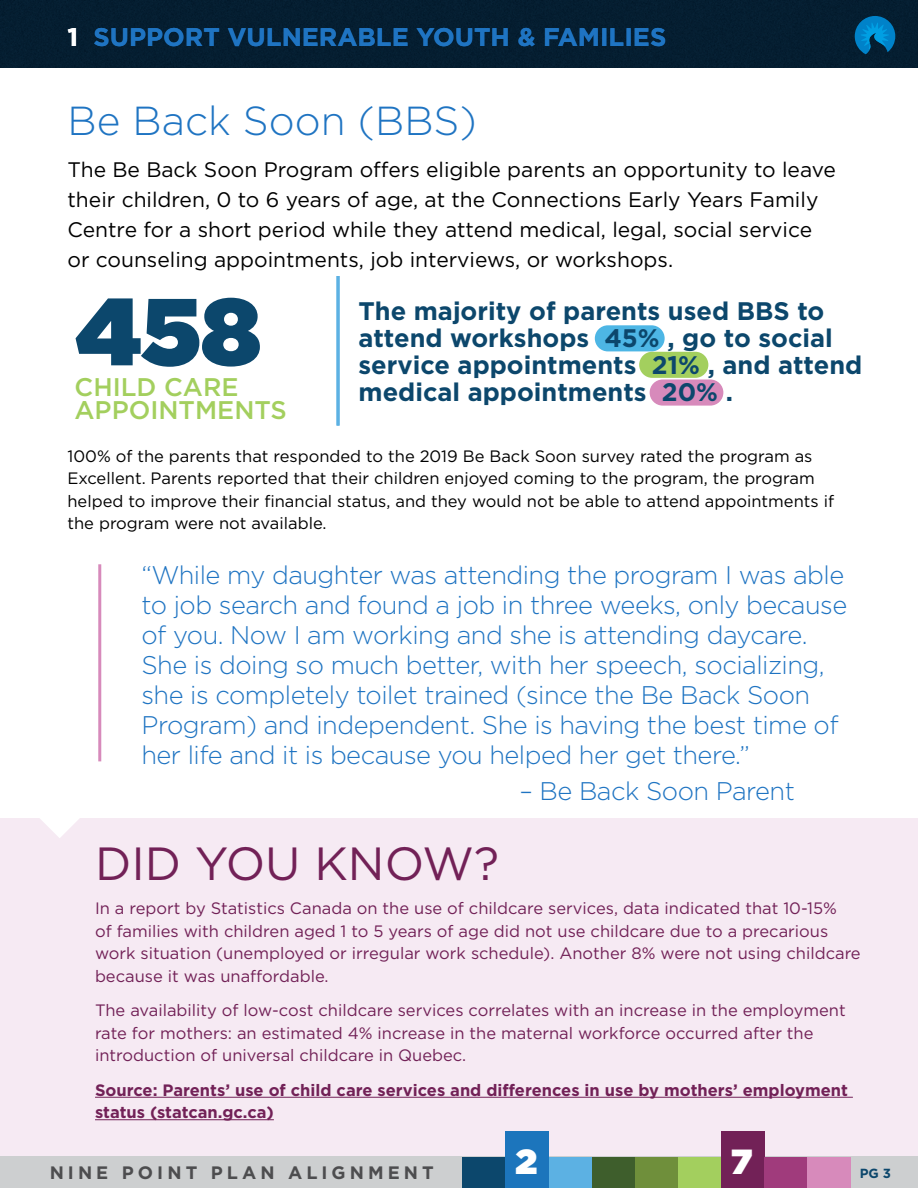
<style>
.page{position:relative;width:918px;height:1188px;background:#fff}
.page>*{position:absolute;margin:0;border:0;box-sizing:border-box;transform-origin:0 0}
.t1{font:900 94.95px "Gotham";color:#0c476c}
.t2{font:46.5px "Gotham";color:#722157}
.t3{font:300 40.5px "Gotham";color:#1f74c2}
.t4{font:900 34.95px "Gotham";color:#fff}
.t5{font:300 25.5px/30px "Gotham";letter-spacing:-.02em;color:#1f74c2}
.t6{font:700 25.5px "Gotham";color:#1f74c2}
.t7{font:500 25.5px/22.5px "Gotham";color:#a3cf5e}
.t8{font:700 25.35px/27.2px "Gotham";color:#0c476c}
.t9{font:21px/30px "Gotham";color:#000}
.t10{font:700 18px "Gotham";letter-spacing:.225em;color:#4d4d4f}
.t11{font:16.5px/22.5px "Gotham";color:#722157}
.t12{font:16.5px/22.5px "Gotham";color:#000}
.t13{font:700 16.5px/22.5px "Gotham";color:#722157}
.t14{font:700 13.2px "Gotham";color:#0c476c}
.s1{color:#fff}
</style>
<div class="page">
<div style="left:0;top:819px;width:918px;height:359px;background:#f6eaf3"></div>
<div style="left:0;top:0;width:918px;height:68px;background:#051e31"></div>
<div style="left:595px;top:325px;width:70px;height:26px;background:#4db6e5;border-radius:13px"></div>
<div style="left:639px;top:352px;width:69px;height:26px;background:#a3cf5e;border-radius:13px"></div>
<div style="left:650px;top:379px;width:73px;height:27px;background:#d78abb;border-radius:13px"></div>
<hr style="left:95px;top:1097px;width:758px;height:1px;background:#722157">
<hr style="left:95px;top:1119px;width:179px;height:1px;background:#722157">
<hr style="left:98px;top:564px;width:3px;height:197px;background:#d78abb">
<svg style="left:855px;top:16px;width:40px;height:38px;background:#01679d"></svg>
<div style="left:0;top:1157px;width:918px;height:31px;background:#cdcfd0"></div>
<div style="left:463px;top:1157px;width:43px;height:31px;background:#0c476c"></div>
<div style="left:506px;top:1131px;width:43px;height:57px;background:#1c75bc"></div>
<div style="left:549px;top:1157px;width:43px;height:31px;background:#5cb1e3"></div>
<div style="left:592px;top:1157px;width:43px;height:31px;background:#3e5e2c"></div>
<div style="left:635px;top:1157px;width:43px;height:31px;background:#6f8f3b"></div>
<div style="left:678px;top:1157px;width:43px;height:31px;background:#a3cf5e"></div>
<div style="left:721px;top:1131px;width:43px;height:57px;background:#722157"></div>
<div style="left:764px;top:1157px;width:43px;height:31px;background:#a03b7c"></div>
<div style="left:807px;top:1157px;width:44px;height:31px;background:#d78abb"></div>
<svg style="left:33px;top:818px;width:54px;height:20px"></svg>
<hr style="left:337px;top:276px;width:3px;height:150px;background:#5cb1e3">
<p class="t6" style="left:68px;top:20px;width:600px"><span class="s1">1</span> SUPPORT VULNERABLE YOUTH &amp; FAMILIES</p>
<p class="t3" style="left:68px;top:95px;width:411px">Be Back Soon (BBS)</p>
<p class="t9" style="left:68px;top:154px;width:770px">The Be Back Soon Program offers eligible parents an opportunity to leave their children, 0 to 6 years of age, at the Connections Early Years Family Centre for a short period while they attend medical, legal, social service or counseling appointments, job interviews, or workshops.</p>
<p class="t1" style="left:76px;top:264px;width:186px">458</p>
<p class="t7" style="left:75px;top:376px;width:214px">CHILD CARE<br>APPOINTMENTS</p>
<p class="t8" style="left:359px;top:297px;width:505px">The majority of parents used BBS to attend workshops 45% , go to social service appointments 21% , and attend medical appointments 20% .</p>
<p class="t12" style="left:68px;top:444px;width:768px">100% of the parents that responded to the 2019 Be Back Soon survey rated the program as Excellent. Parents reported that their children enjoyed coming to the program, the program helped to improve their financial status, and they would not be able to attend appointments if the program were not available.</p>
<p class="t5" style="left:141px;top:559px;width:707px">“While my daughter was attending the program I was able to job search and found a job in three weeks, only because of you. Now I am working and she is attending daycare.<br>She is doing so much better, with her speech, socializing, she is completely toilet trained (since the Be Back Soon Program) and independent. She is having the best time of her life and it is because you helped her get there.”</p>
<p class="t5" style="left:520px;top:775px;width:277px">– Be Back Soon Parent</p>
<p class="t2" style="left:95px;top:833px;width:405px">DID YOU KNOW?</p>
<p class="t11" style="left:95px;top:897px;width:767px">In a report by Statistics Canada on the use of childcare services, data indicated that 10-15%<br>of families with children aged 1 to 5 years of age did not use childcare due to a precarious work situation (unemployed or irregular work schedule). Another 8% were not using childcare because it was unaffordable.</p>
<p class="t11" style="left:95px;top:999px;width:752px">The availability of low-cost childcare services correlates with an increase in the employment rate for mothers: an estimated 4% increase in the maternal workforce occurred after the introduction of universal childcare in Quebec.</p>
<p class="t13" style="left:95px;top:1078px;width:754px">Source: Parents’ use of child care services and differences in use by mothers’ employment status (statcan.gc.ca)</p>
<p class="t10" style="left:50px;top:1160px;width:386px">NINE POINT PLAN ALIGNMENT</p>
<p class="t4" style="left:516px;top:1136px;width:23px">2</p>
<p class="t4" style="left:731px;top:1136px;width:23px">7</p>
<p class="t14" style="left:860px;top:1165px;width:33px">PG 3</p>
</div>
